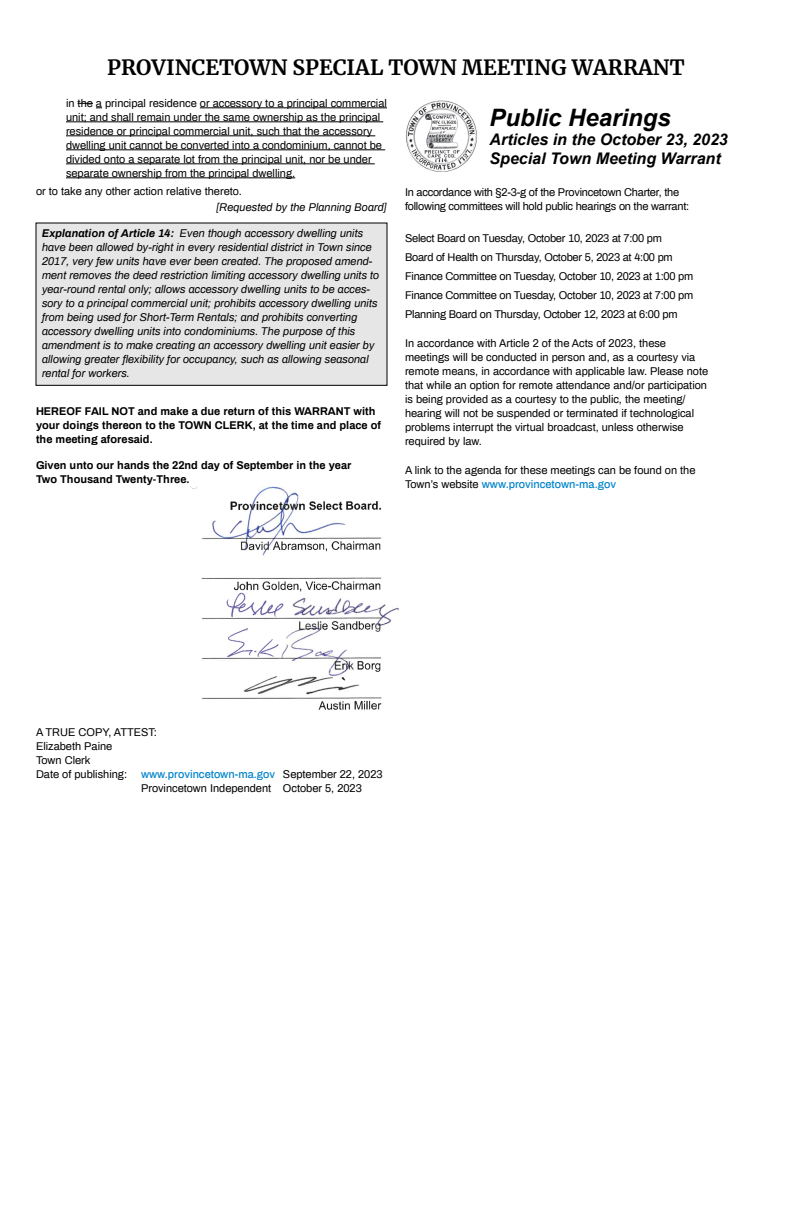
<style>
.page{position:relative;width:792px;height:1224px;background:#fff}
.page>*{position:absolute;margin:0;border:0;box-sizing:border-box;transform-origin:0 0}
.t1{font:italic 700 24px "Arial";color:#000}
.t2{font:700 21px "Merriweather";color:#000}
.t3{font:italic 700 16px/19.2px "Arial";color:#000}
.numtext-2{font:11px/14px "Archivo";color:#000}
.TW-shaded_box{font:italic 11px/14px "Archivo";color:#000}
.Body_Text{font:11px/14px "Archivo";letter-spacing:-.02em;color:#000}
.Body_1___1p{font:700 11px/14px "Archivo";color:#000}
.t4{font:500 11px "Archivo";color:#0083ca}
.Body_2___6{font:11px "Archivo";color:#000}
.body__bracketed{font:italic 11px "Archivo";color:#000}
.s1{font-weight:700}
.s2{font-weight:500;color:#0083ca}
.s3{font-weight:400;color:#000}
</style>
<div class="page">
<hr style="left:200px;top:108px;width:187px;height:1px;background:#000">
<hr style="left:66px;top:122px;width:317px;height:1px;background:#000">
<hr style="left:66px;top:136px;width:309px;height:1px;background:#000">
<hr style="left:66px;top:150px;width:319px;height:1px;background:#000">
<hr style="left:66px;top:164px;width:309px;height:1px;background:#000">
<hr style="left:66px;top:178px;width:229px;height:1px;background:#000">
<div style="left:36px;top:223px;width:351px;height:162px;background:#e6e6e6"></div>
<div style="left:36px;top:223px;width:351px;height:163px;border:1px solid #000"></div>
<svg style="left:78px;top:103px;width:24px;height:6px"></svg>
<img style="left:406px;top:100px;width:71px;height:72px">
<img style="left:190px;top:486px;width:209px;height:224px">
<h2 class="t2" style="left:107px;top:52px;width:579px">PROVINCETOWN SPECIAL TOWN MEETING WARRANT</h2>
<p class="numtext-2" style="left:66px;top:96px;width:322px">in the a principal residence or accessory to a principal commercial unit; and shall remain under the same ownership as the principal residence or principal commercial unit, such that the accessory dwelling unit cannot be converted into a condominium, cannot be divided onto a separate lot from the principal unit, nor be under separate ownership from the principal dwelling.</p>
<p class="Body_2___6" style="left:36px;top:184px;width:208px">or to take any other action relative thereto.</p>
<p class="body__bracketed" style="left:216px;top:200px;width:172px">[Requested by the Planning Board]</p>
<p class="TW-shaded_box" style="left:42px;top:226px;width:339px"><span class="s1">Explanation of Article 14:</span> Even though accessory dwelling units have been allowed by-right in every residential district in Town since 2017, very few units have ever been created. The proposed amend&shy;ment removes the deed restriction limiting accessory dwelling units to year-round rental only; allows accessory dwelling units to be acces&shy;sory to a principal commercial unit; prohibits accessory dwelling units from being used for Short-Term Rentals; and prohibits converting accessory dwelling units into condominiums. The purpose of this amendment is to make creating an accessory dwelling unit easier by allowing greater flexibility for occupancy, such as allowing seasonal rental for workers.</p>
<p class="Body_1___1p" style="left:36px;top:404px;width:347px">HEREOF FAIL NOT and make a due return of this WARRANT with your doings thereon to the TOWN CLERK, at the time and place of the meeting aforesaid.</p>
<p class="Body_1___1p" style="left:36px;top:458px;width:317px">Given unto our hands the 22nd day of September in the year<br>Two Thousand Twenty-Three.</p>
<p class="t1" style="left:490px;top:102px;width:183px">Public Hearings</p>
<p class="t3" style="left:490px;top:130px;width:240px">Articles in the October 23, 2023<br>Special Town Meeting Warrant</p>
<p class="Body_Text" style="left:405px;top:185px;width:286px">In accordance with §2-3-g of the Provincetown Charter, the following committees will hold public hearings on the warrant:</p>
<p class="Body_Text" style="left:405px;top:231px;width:259px">Select Board on Tuesday, October 10, 2023 at 7:00 pm</p>
<p class="Body_Text" style="left:405px;top:250px;width:269px">Board of Health on Thursday, October 5, 2023 at 4:00 pm</p>
<p class="Body_Text" style="left:405px;top:269px;width:290px">Finance Committee on Tuesday, October 10, 2023 at 1:00 pm</p>
<p class="Body_Text" style="left:405px;top:288px;width:290px">Finance Committee on Tuesday, October 10, 2023 at 7:00 pm</p>
<p class="Body_Text" style="left:405px;top:307px;width:274px">Planning Board on Thursday, October 12, 2023 at 6:00 pm</p>
<p class="numtext-2" style="left:405px;top:336px;width:305px">In accordance with Article 2 of the Acts of 2023, these meetings will be conducted in person and, as a courtesy via remote means, in accordance with applicable law. Please note that while an option for remote attendance and/or participation is being provided as a courtesy to the public, the meeting/ hearing will not be suspended or terminated if technological problems interrupt the virtual broadcast, unless otherwise required by law.</p>
<p class="numtext-2" style="left:405px;top:463px;width:292px">A link to the agenda for these meetings can be found on the<br>Town’s website <span class="s2">www.provincetown-ma.gov</span></p>
<p class="numtext-2" style="left:36px;top:724px;width:123px">A TRUE COPY, ATTEST:</p>
<p class="numtext-2" style="left:36px;top:738px;width:78px">Elizabeth Paine</p>
<p class="numtext-2" style="left:36px;top:752px;width:56px">Town Clerk</p>
<p class="numtext-2" style="left:36px;top:766px;width:93px">Date of publishing:</p>
<p class="t4" style="left:141px;top:766px;width:243px">www.provincetown-ma.gov <span class="s3">September 22, 2023</span></p>
<p class="numtext-2" style="left:141px;top:780px;width:222px">Provincetown Independent October 5, 2023</p>
</div>
